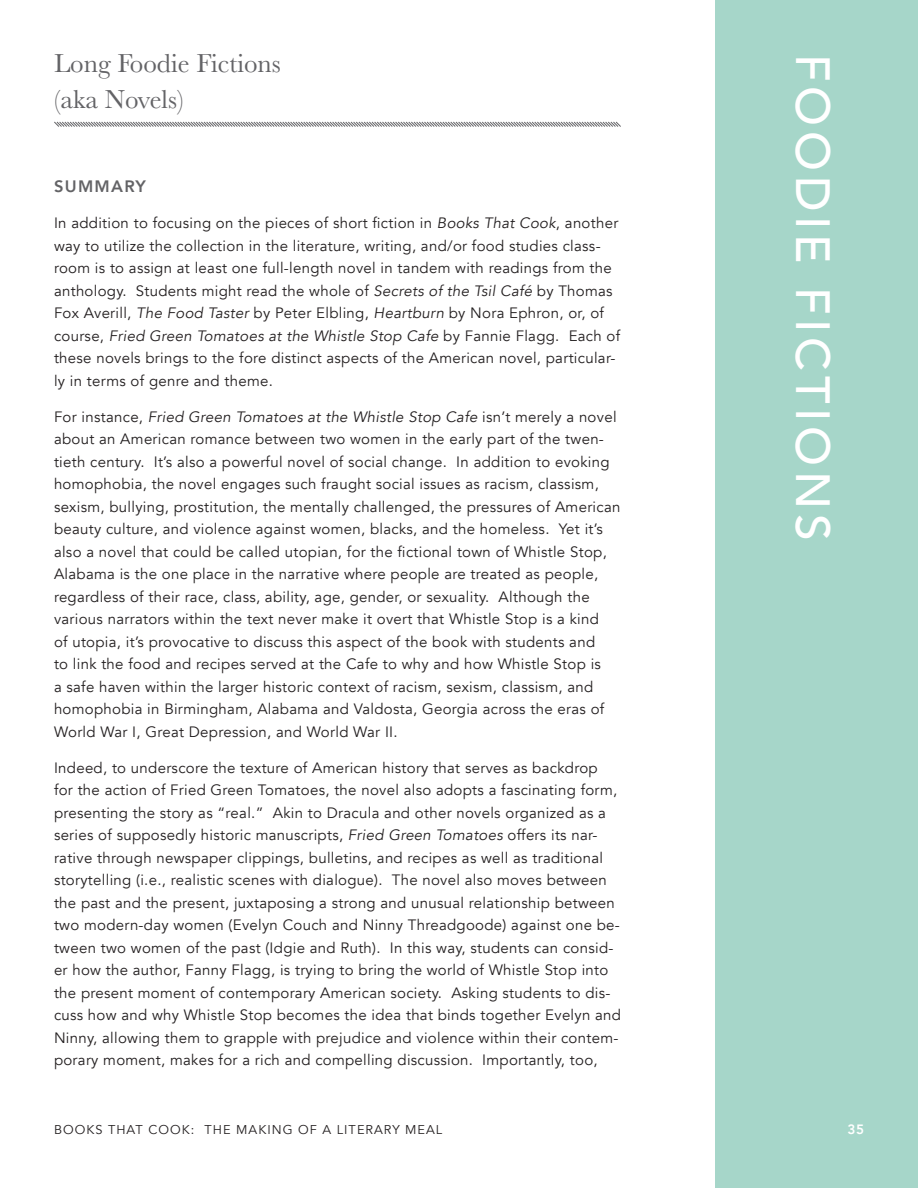
<style>
.page{position:relative;width:918px;height:1188px;background:#fff}
.page>*{position:absolute;margin:0;border:0;box-sizing:border-box;transform-origin:0 0}
.t1{font:500 48px "Avenir";letter-spacing:.1em;color:#fff}
.t2{font:27px/36px "Baskerville";color:#636366}
.t3{font:800 16.5px "Avenir";letter-spacing:.08em;color:#636366}
.t4{font:15px/22.5px "Avenir";letter-spacing:.02em;color:#231f20}
.t5{font:800 13.5px "Avenir";color:#fff}
.t6{font:12.75px "Avenir";letter-spacing:.08em;color:#231f20}
.s1{font-style:italic}
</style>
<div class="page">
<div style="left:716px;top:0;width:202px;height:1188px;background:#a6d6c9"></div>
<svg style="left:54px;top:121px;width:567px;height:6px"></svg>
<h2 class="t2" style="left:54px;top:46px;width:228px">Long Foodie Fictions (aka Novels)</h2>
<p class="t3" style="left:54px;top:173px;width:93px">SUMMARY</p>
<p class="t4" style="left:54px;top:212px;width:568px">In addition to focusing on the pieces of short fiction in <span class="s1">Books That Cook</span>, another way to utilize the collection in the literature, writing, and/or food studies class&shy;room is to assign at least one full-length novel in tandem with readings from the anthology. Students might read the whole of <span class="s1">Secrets of the Tsil Café</span> by Thomas Fox Averill, <span class="s1">The Food Taster</span> by Peter Elbling, <span class="s1">Heartburn</span> by Nora Ephron, or, of course, <span class="s1">Fried Green Tomatoes at the Whistle Stop Cafe</span> by Fannie Flagg. Each of these novels brings to the fore distinct aspects of the American novel, particular&shy;ly in terms of genre and theme.</p>
<p class="t4" style="left:54px;top:405px;width:568px">For instance, <span class="s1">Fried Green Tomatoes at the Whistle Stop Cafe</span> isn’t merely a novel about an American romance between two women in the early part of the twen&shy;tieth century. It’s also a powerful novel of social change. In addition to evoking homophobia, the novel engages such fraught social issues as racism, classism, sexism, bullying, prostitution, the mentally challenged, the pressures of American beauty culture, and violence against women, blacks, and the homeless. Yet it’s also a novel that could be called utopian, for the fictional town of Whistle Stop, Alabama is the one place in the narrative where people are treated as people, regardless of their race, class, ability, age, gender, or sexuality. Although the various narrators within the text never make it overt that Whistle Stop is a kind<br>of utopia, it’s provocative to discuss this aspect of the book with students and<br>to link the food and recipes served at the Cafe to why and how Whistle Stop is<br>a safe haven within the larger historic context of racism, sexism, classism, and homophobia in Birmingham, Alabama and Valdosta, Georgia across the eras of World War I, Great Depression, and World War II.</p>
<p class="t4" style="left:54px;top:756px;width:569px">Indeed, to underscore the texture of American history that serves as backdrop<br>for the action of Fried Green Tomatoes, the novel also adopts a fascinating form, presenting the story as “real.” Akin to Dracula and other novels organized as a series of supposedly historic manuscripts, <span class="s1">Fried Green Tomatoes</span> offers its nar&shy;rative through newspaper clippings, bulletins, and recipes as well as traditional storytelling (i.e., realistic scenes with dialogue). The novel also moves between the past and the present, juxtaposing a strong and unusual relationship between two modern-day women (Evelyn Couch and Ninny Threadgoode) against one be&shy;tween two women of the past (Idgie and Ruth). In this way, students can consid&shy;er how the author, Fanny Flagg, is trying to bring the world of Whistle Stop into the present moment of contemporary American society. Asking students to dis&shy;cuss how and why Whistle Stop becomes the idea that binds together Evelyn and Ninny, allowing them to grapple with prejudice and violence within their contem&shy;porary moment, makes for a rich and compelling discussion. Importantly, too,</p>
<h1 class="t1" style="left:854px;top:54px;width:488px;rotate:90deg">FOODIE FICTIONS</h1>
<p class="t6" style="left:54px;top:1122px;width:390px">BOOKS THAT COOK: THE MAKING OF A LITERARY MEAL</p>
<p class="t5" style="left:847px;top:1119px;width:18px">35</p>
</div>
